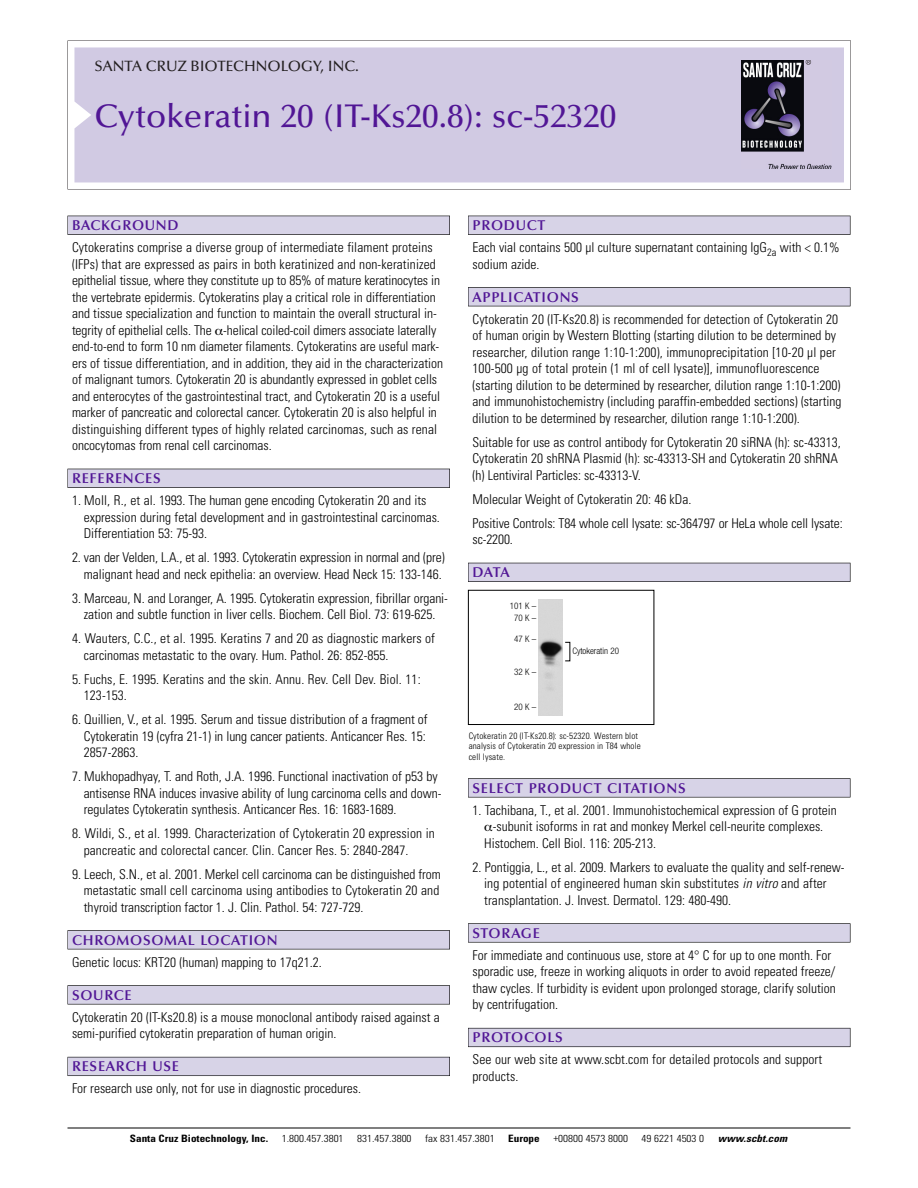
<style>
.page{position:relative;width:918px;height:1188px;background:#fff}
.page>*{position:absolute;margin:0;border:0;box-sizing:border-box;transform-origin:0 0}
.t1{font:500 33px "Optima";color:#511695}
.t2{font:500 15px "Optima";color:#231f20}
.t3{font:600 14.25px "Optima";letter-spacing:.05em;color:#511695}
.t4{font:300 condensed 13.5px/16.5px "Univers";color:#000}
.t5{font:300 condensed 10.2px "Univers";color:#000;scale:1.1 1}
.t6{font:700 condensed 10.2px "Univers";color:#000;scale:1.1 1}
.t7{font:italic 700 condensed 10.2px "Univers";letter-spacing:.005em;color:#000;scale:1.1 1}
.t8{font:300 condensed 9px/10.5px "Univers";letter-spacing:.015em;color:#000}
.t9{font:300 condensed 9px/12px "Helvetica Neue";color:#000;text-align:center}
.s1{font-style:italic}
</style>
<div class="page">
<svg style="left:68px;top:40px;width:783px;height:149px"></svg>
<div style="left:74px;top:47px;width:770px;height:135px;background:#d1cae3"></div>
<img style="left:741px;top:60px;width:90px;height:108px">
<div style="left:68px;top:216px;width:382px;height:19px;background:#525155"></div>
<div style="left:68px;top:216px;width:381px;height:18px;background:#d7d3e7"></div>
<div style="left:68px;top:469px;width:382px;height:19px;background:#515055"></div>
<div style="left:68px;top:469px;width:381px;height:18px;background:#d7d3e7"></div>
<div style="left:68px;top:930px;width:382px;height:19px;background:#545357"></div>
<div style="left:68px;top:931px;width:381px;height:18px;background:#d7d3e7"></div>
<div style="left:68px;top:985px;width:382px;height:19px;background:#575759"></div>
<div style="left:68px;top:986px;width:381px;height:18px;background:#d7d3e7"></div>
<div style="left:68px;top:1057px;width:382px;height:19px;background:#5b5a62"></div>
<div style="left:68px;top:1057px;width:381px;height:18px;background:#d7d3e7"></div>
<div style="left:468px;top:216px;width:382px;height:19px;background:#525155"></div>
<div style="left:468px;top:216px;width:382px;height:18px;background:#d7d3e7"></div>
<div style="left:468px;top:287px;width:382px;height:19px;background:#525155"></div>
<div style="left:468px;top:288px;width:382px;height:18px;background:#d7d3e7"></div>
<div style="left:468px;top:563px;width:382px;height:19px;background:#525158"></div>
<div style="left:468px;top:563px;width:382px;height:18px;background:#d7d3e7"></div>
<div style="left:468px;top:778px;width:382px;height:19px;background:#575759"></div>
<div style="left:468px;top:779px;width:382px;height:18px;background:#d7d3e7"></div>
<svg style="left:468px;top:923px;width:382px;height:20px"></svg>
<div style="left:468px;top:924px;width:382px;height:18px;background:#d7d3e7"></div>
<div style="left:468px;top:1028px;width:382px;height:19px;background:#66646e"></div>
<div style="left:468px;top:1028px;width:382px;height:18px;background:#d7d3e7"></div>
<hr style="left:68px;top:1128px;width:782px;height:1px;background:#000">
<div style="left:468px;top:590px;width:186px;height:135px;border:1px solid #000"></div>
<img style="left:539px;top:599px;width:23px;height:117px">
<p class="t2" style="left:94px;top:61px;width:266px">SANTA CRUZ BIOTECHNOLOGY, INC.</p>
<h1 class="t1" style="left:94px;top:103px;width:523px">Cytokeratin 20 (IT-Ks20.8): sc-52320</h1>
<p class="t3" style="left:72px;top:219px;width:108px">BACKGROUND</p>
<p class="t4" style="left:72px;top:240px;width:373px">Cytokeratins comprise a diverse group of intermediate filament proteins (IFPs) that are expressed as pairs in both keratinized and non-keratinized epithelial tissue, where they constitute up to 85% of mature keratinocytes in the vertebrate epidermis. Cytokeratins play a critical role in differentiation and tissue specialization and function to maintain the overall structural in&shy;tegrity of epithelial cells. The -helical coiled-coil dimers associate laterally end-to-end to form 10 nm diameter filaments. Cytokeratins are useful mark&shy;ers of tissue differentiation, and in addition, they aid in the characterization of malignant tumors. Cytokeratin 20 is abundantly expressed in goblet cells and enterocytes of the gastrointestinal tract, and Cytokeratin 20 is a useful marker of pancreatic and colorectal cancer. Cytokeratin 20 is also helpful in distinguishing different types of highly related carcinomas, such as renal oncocytomas from renal cell carcinomas.</p>
<p class="t3" style="left:72px;top:473px;width:90px">REFERENCES</p>
<p class="t4" style="left:84px;top:493px;width:358px;text-indent:-12px">1. Moll, R., et al. 1993. The human gene encoding Cytokeratin 20 and its expression during fetal development and in gastrointestinal carcinomas.<br>Differentiation 53: 75-93.</p>
<p class="t4" style="left:72px;top:550px;width:374px;text-align:right">2. van der Velden, L.A., et al. 1993. Cytokeratin expression in normal and (pre) malignant head and neck epithelia: an overview. Head Neck 15: 133-146.</p>
<p class="t4" style="left:72px;top:591px;width:377px;text-align:center">3. Marceau, N. and Loranger, A. 1995. Cytokeratin expression, fibrillar organi&shy;zation and subtle function in liver cells. Biochem. Cell Biol. 73: 619-625.</p>
<p class="t4" style="left:84px;top:631px;width:353px;text-indent:-12px">4. Wauters, C.C., et al. 1995. Keratins 7 and 20 as diagnostic markers of carcinomas metastatic to the ovary. Hum. Pathol. 26: 852-855.</p>
<p class="t4" style="left:84px;top:672px;width:339px;text-indent:-12px">5. Fuchs, E. 1995. Keratins and the skin. Annu. Rev. Cell Dev. Biol. 11:<br>123-153.</p>
<p class="t4" style="left:84px;top:712px;width:345px;text-indent:-12px">6. Quillien, V., et al. 1995. Serum and tissue distribution of a fragment of<br>Cytokeratin 19 (cyfra 21-1) in lung cancer patients. Anticancer Res. 15:<br>2857-2863.</p>
<p class="t4" style="left:84px;top:769px;width:359px;text-indent:-12px">7. Mukhopadhyay, T. and Roth, J.A. 1996. Functional inactivation of p53 by antisense RNA induces invasive ability of lung carcinoma cells and down&shy;regulates Cytokeratin synthesis. Anticancer Res. 16: 1683-1689.</p>
<p class="t4" style="left:84px;top:826px;width:353px;text-indent:-12px">8. Wildi, S., et al. 1999. Characterization of Cytokeratin 20 expression in pancreatic and colorectal cancer. Clin. Cancer Res. 5: 2840-2847.</p>
<p class="t4" style="left:84px;top:867px;width:359px;text-align:justify;text-indent:-12px">9. Leech, S.N., et al. 2001. Merkel cell carcinoma can be distinguished from metastatic small cell carcinoma using antibodies to Cytokeratin 20 and thyroid transcription factor 1. J. Clin. Pathol. 54: 727-729.</p>
<p class="t3" style="left:72px;top:934px;width:207px">CHROMOSOMAL LOCATION</p>
<p class="t4" style="left:72px;top:955px;width:251px">Genetic locus: KRT20 (human) mapping to 17q21.2.</p>
<p class="t3" style="left:72px;top:989px;width:61px">SOURCE</p>
<p class="t4" style="left:72px;top:1010px;width:369px">Cytokeratin 20 (IT-Ks20.8) is a mouse monoclonal antibody raised against a semi-purified cytokeratin preparation of human origin.</p>
<p class="t3" style="left:72px;top:1061px;width:109px">RESEARCH USE</p>
<p class="t4" style="left:72px;top:1081px;width:290px">For research use only, not for use in diagnostic procedures.</p>
<p class="t3" style="left:473px;top:219px;width:74px">PRODUCT</p>
<p class="t4" style="left:473px;top:240px;width:369px">Each vial contains 500 µl culture supernatant containing IgG<sub>2a</sub> with &lt; 0.1% sodium azide.</p>
<p class="t3" style="left:473px;top:291px;width:108px">APPLICATIONS</p>
<p class="t4" style="left:473px;top:312px;width:370px">Cytokeratin 20 (IT-Ks20.8) is recommended for detection of Cytokeratin 20 of human origin by Western Blotting (starting dilution to be determined by researcher, dilution range 1:10-1:200), immunoprecipitation [10-20 µl per 100-500 µg of total protein (1 ml of cell lysate)], immunofluorescence (starting dilution to be determined by researcher, dilution range 1:10-1:200) and immunohistochemistry (including paraffin-embedded sections) (starting dilution to be determined by researcher, dilution range 1:10-1:200).</p>
<p class="t4" style="left:473px;top:435px;width:370px">Suitable for use as control antibody for Cytokeratin 20 siRNA (h): sc-43313,<br>Cytokeratin 20 shRNA Plasmid (h): sc-43313-SH and Cytokeratin 20 shRNA (h) Lentiviral Particles: sc-43313-V.</p>
<p class="t4" style="left:473px;top:488px;width:372px;line-height:24px">Molecular Weight of Cytokeratin 20: 46 kDa.<br>Positive Controls: T84 whole cell lysate: sc-364797 or HeLa whole cell lysate:</p>
<p class="t4" style="left:473px;top:532px;width:42px">sc-2200.</p>
<p class="t3" style="left:473px;top:567px;width:39px">DATA</p>
<p class="t9" style="left:510px;top:601px;width:28px">101 K –<br>70K–</p>
<p class="t9" style="left:514px;top:634px;width:24px">47K–</p>
<p class="t9" style="left:514px;top:667px;width:24px">32K–</p>
<p class="t9" style="left:514px;top:701px;width:24px">20K–</p>
<p class="t9" style="left:573px;top:646px;width:48px">Cytokeratin 20</p>
<p class="t8" style="left:469px;top:731px;width:174px">Cytokeratin 20 (IT-Ks20.8): sc-52320. Western blot analysis of Cytokeratin 20 expression in T84 whole cell lysate.</p>
<p class="t3" style="left:473px;top:782px;width:215px">SELECT PRODUCT CITATIONS</p>
<p class="t4" style="left:473px;top:803px;width:366px">1. Tachibana, T., et al. 2001. Immunohistochemical expression of G protein</p>
<p class="t4" style="left:493px;top:819px;width:332px">-subunit isoforms in rat and monkey Merkel cell-neurite complexes.</p>
<p class="t4" style="left:484px;top:836px;width:174px">Histochem. Cell Biol. 116: 205-213.</p>
<p class="t4" style="left:484px;top:860px;width:362px;text-indent:-12px">2. Pontiggia, L., et al. 2009. Markers to evaluate the quality and self-renew&shy;ing potential of engineered human skin substitutes <span class="s1">in vitro</span> and after transplantation. J. Invest. Dermatol. 129: 480-490.</p>
<p class="t3" style="left:473px;top:927px;width:69px">STORAGE</p>
<p class="t4" style="left:473px;top:948px;width:365px">For immediate and continuous use, store at 4° C for up to one month. For sporadic use, freeze in working aliquots in order to avoid repeated freeze/ thaw cycles. If turbidity is evident upon prolonged storage, clarify solution by centrifugation.</p>
<p class="t3" style="left:473px;top:1032px;width:92px">PROTOCOLS</p>
<p class="t4" style="left:473px;top:1052px;width:351px">See our web site at www.scbt.com for detailed protocols and support products.</p>
<p class="t6" style="left:130px;top:1135px;width:127px">Santa Cruz Biotechnology, Inc.</p>
<p class="t5" style="left:282px;top:1135px;width:58px">1.800.457.3801</p>
<p class="t5" style="left:357px;top:1135px;width:51px">831.457.3800</p>
<p class="t5" style="left:425px;top:1135px;width:65px">fax 831.457.3801</p>
<p class="t6" style="left:508px;top:1135px;width:30px">Europe</p>
<p class="t5" style="left:553px;top:1135px;width:69px">+00800 4573 8000</p>
<p class="t5" style="left:642px;top:1135px;width:58px">49 6221 4503 0</p>
<p class="t7" style="left:718px;top:1135px;width:64px">www.scbt.com</p>
</div>
